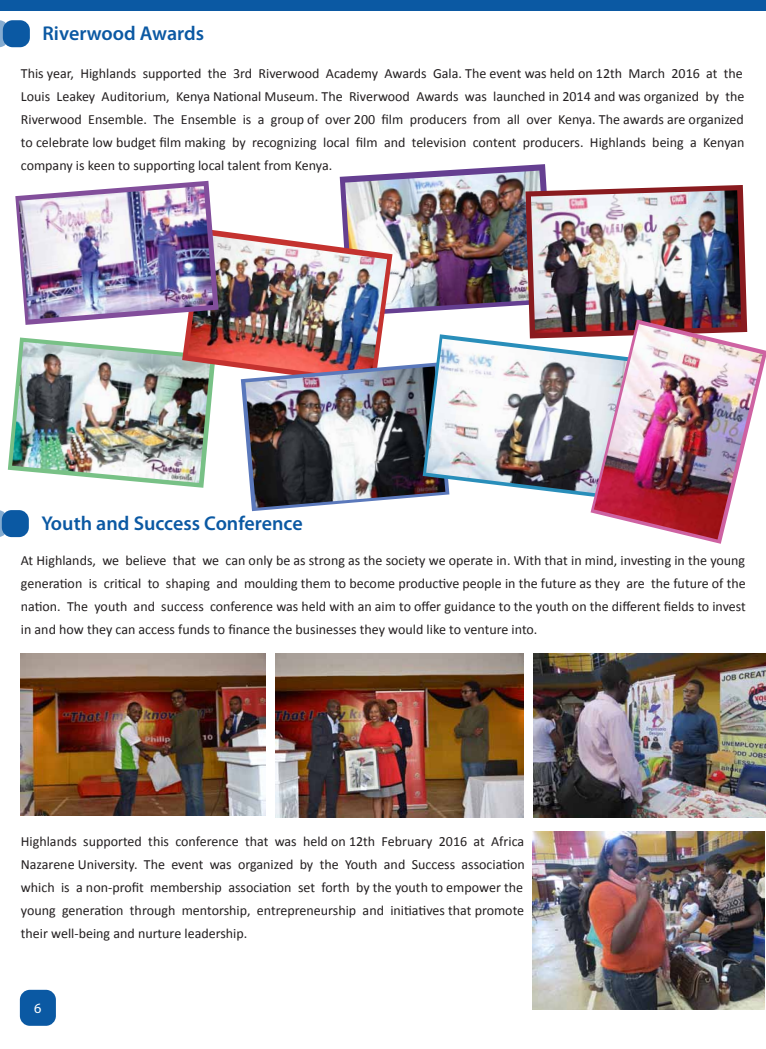
<style>
.page{position:relative;width:766px;height:1049px;background:#fff}
.page>*{position:absolute;margin:0;border:0;box-sizing:border-box;transform-origin:0 0}
.t1{font:600 20px "Myriad Pro";color:#0b59a3}
.t2{font:14.2px "Myriad Pro";color:#fff}
.t3{font:14px/23px "Calibri";color:#231f20}
.t4{font:13.9px "Calibri";color:#231f20}
</style>
<div class="page">
<svg style="left:339px;top:164px;width:207px;height:150px"></svg>
<img style="left:345px;top:171px;width:202px;height:140px">
<svg style="left:8px;top:337px;width:205px;height:151px"></svg>
<img style="left:12px;top:342px;width:198px;height:141px">
<div style="left:20px;top:990px;width:36px;height:36px;background:#0b59a3;border-radius:10px"></div>
<svg style="left:0;top:20px;width:9px;height:27px"></svg>
<div style="left:3px;top:20px;width:27px;height:27px;background:#0b59a3;border-radius:10px"></div>
<div style="left:0;top:0;width:765px;height:10px;background:#0b59a3"></div>
<svg style="left:0;top:510px;width:8px;height:27px"></svg>
<div style="left:2px;top:510px;width:27px;height:27px;background:#0b59a3;border-radius:10px"></div>
<svg style="left:182px;top:228px;width:210px;height:158px"></svg>
<img style="left:188px;top:235px;width:199px;height:145px">
<svg style="left:15px;top:181px;width:203px;height:144px"></svg>
<img style="left:19px;top:186px;width:194px;height:134px">
<svg style="left:241px;top:362px;width:181px;height:149px"></svg>
<img style="left:245px;top:366px;width:177px;height:142px">
<svg style="left:525px;top:185px;width:222px;height:149px"></svg>
<img style="left:531px;top:190px;width:210px;height:143px">
<svg style="left:422px;top:334px;width:168px;height:163px"></svg>
<img style="left:426px;top:339px;width:164px;height:158px">
<svg style="left:590px;top:320px;width:175px;height:224px"></svg>
<img style="left:593px;top:324px;width:169px;height:215px">
<img style="left:21px;top:654px;width:244px;height:161px">
<img style="left:275px;top:653px;width:248px;height:164px">
<img style="left:532px;top:832px;width:232px;height:177px">
<img style="left:534px;top:653px;width:231px;height:164px">
<h1 class="t1" style="left:42px;top:21px;width:163px">Riverwood Awards</h1>
<p class="t3" style="left:21px;top:62px;width:725px;text-align:justify">This year, Highlands supported the 3rd Riverwood Academy Awards Gala. The event was held on 12th March 2016 at the Louis Leakey Auditorium, Kenya National Museum. The Riverwood Awards was launched in 2014 and was organized by the Riverwood Ensemble. The Ensemble is a group of over 200 film producers from all over Kenya. The awards are organized to celebrate low budget film making by recognizing local film and television content producers. Highlands being a Kenyan company is keen to supporting local talent from Kenya.</p>
<h1 class="t1" style="left:41px;top:510px;width:263px">Youth and Success Conference</h1>
<p class="t3" style="left:21px;top:548px;width:726px">At Highlands, we believe that we can only be as strong as the society we operate in. With that in mind, investing in the young generation is critical to shaping and moulding them to become productive people in the future as they are the future of the</p>
<p class="t4" style="left:21px;top:597px;width:726px">nation. The youth and success conference was held with an aim to offer guidance to the youth on the different fields to invest</p>
<p class="t3" style="left:21px;top:617px;width:518px">in and how they can access funds to finance the businesses they would like to venture into.</p>
<p class="t3" style="left:21px;top:829px;width:505px">Highlands supported this conference that was held on 12th February 2016 at Africa Nazarene University. The event was organized by the Youth and Success association which is a non-profit membership association set forth by the youth to empower the young generation through mentorship, entrepreneurship and initiatives that promote their well-being and nurture leadership.</p>
<p class="t2" style="left:34px;top:999px;width:9px">6</p>
</div>
